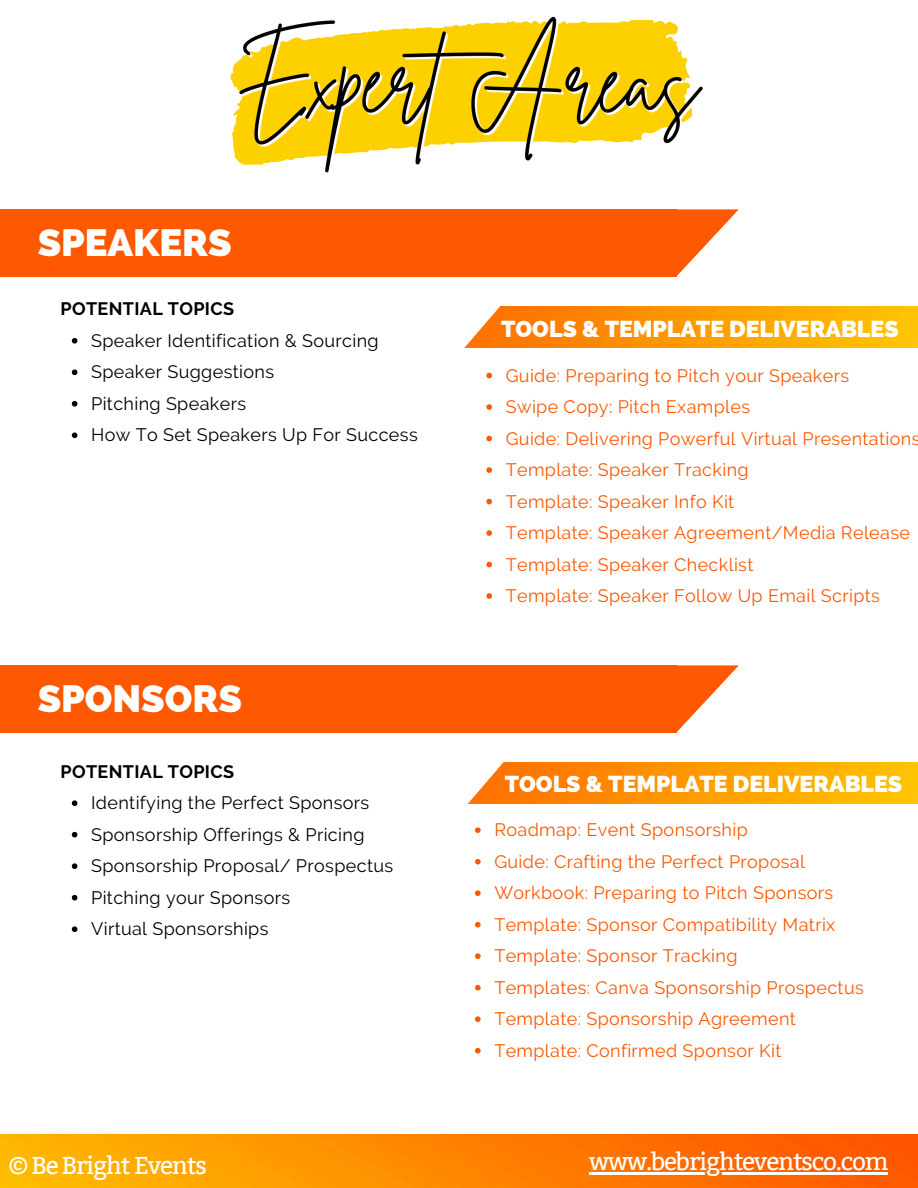
<style>
.page{position:relative;width:918px;height:1188px;background:#fff}
.page>*{position:absolute;margin:0;border:0;box-sizing:border-box;transform-origin:0 0}
.t1{font:800 38.1px "Raleway";color:#fff}
.t2{font:24.3px "Bitter";letter-spacing:-.05em;color:#fff}
.t3{font:800 23.1px "Raleway";color:#fff}
.t4{font:18px "Raleway";letter-spacing:.02em;color:#fe5800}
.t5{font:18px "Raleway";letter-spacing:.02em;color:#000}
.t6{font:700 18px "Raleway";letter-spacing:.02em;color:#000}
</style>
<div class="page">
<img style="left:0;top:1134px;width:918px;height:54px">
<div style="left:0;top:665px;width:677px;height:68px;background:#fe5800"></div>
<svg style="left:677px;top:665px;width:62px;height:67px"></svg>
<svg style="left:72px;top:800px;width:5px;height:6px"></svg>
<svg style="left:72px;top:832px;width:5px;height:6px"></svg>
<svg style="left:72px;top:863px;width:5px;height:6px"></svg>
<svg style="left:72px;top:895px;width:5px;height:6px"></svg>
<svg style="left:72px;top:926px;width:5px;height:6px"></svg>
<div style="left:0;top:209px;width:677px;height:68px;background:#fe5800"></div>
<svg style="left:677px;top:209px;width:62px;height:67px"></svg>
<svg style="left:72px;top:338px;width:5px;height:6px"></svg>
<svg style="left:72px;top:369px;width:5px;height:6px"></svg>
<svg style="left:72px;top:401px;width:5px;height:6px"></svg>
<svg style="left:72px;top:432px;width:5px;height:6px"></svg>
<img style="left:510px;top:762px;width:408px;height:42px">
<svg style="left:467px;top:762px;width:43px;height:42px"></svg>
<img style="left:506px;top:306px;width:412px;height:42px">
<svg style="left:464px;top:306px;width:42px;height:42px"></svg>
<img style="left:236px;top:16px;width:467px;height:157px">
<hr style="left:589px;top:1173px;width:299px;height:2px;background:#fff">
<svg style="left:475px;top:827px;width:6px;height:6px"></svg>
<svg style="left:475px;top:859px;width:6px;height:6px"></svg>
<svg style="left:475px;top:890px;width:6px;height:6px"></svg>
<svg style="left:475px;top:922px;width:6px;height:6px"></svg>
<svg style="left:475px;top:953px;width:6px;height:6px"></svg>
<svg style="left:475px;top:985px;width:6px;height:6px"></svg>
<svg style="left:475px;top:1016px;width:6px;height:6px"></svg>
<svg style="left:475px;top:1048px;width:6px;height:6px"></svg>
<svg style="left:486px;top:373px;width:6px;height:5px"></svg>
<svg style="left:486px;top:404px;width:6px;height:6px"></svg>
<svg style="left:486px;top:436px;width:6px;height:5px"></svg>
<svg style="left:486px;top:467px;width:6px;height:6px"></svg>
<svg style="left:486px;top:499px;width:6px;height:5px"></svg>
<svg style="left:486px;top:530px;width:6px;height:6px"></svg>
<svg style="left:486px;top:562px;width:6px;height:5px"></svg>
<svg style="left:486px;top:593px;width:6px;height:6px"></svg>
<p class="t1" style="left:38px;top:220px;width:196px">SPEAKERS</p>
<p class="t6" style="left:61px;top:299px;width:175px">POTENTIAL TOPICS</p>
<p class="t5" style="left:91px;top:330px;width:289px">Speaker Identification &amp; Sourcing</p>
<p class="t5" style="left:91px;top:362px;width:185px">Speaker Suggestions</p>
<p class="t5" style="left:91px;top:393px;width:157px">Pitching Speakers</p>
<p class="t5" style="left:91px;top:425px;width:328px">How To Set Speakers Up For Success</p>
<p class="t1" style="left:38px;top:676px;width:206px">SPONSORS</p>
<p class="t6" style="left:61px;top:761px;width:175px">POTENTIAL TOPICS</p>
<p class="t5" style="left:91px;top:792px;width:280px">Identifying the Perfect Sponsors</p>
<p class="t5" style="left:91px;top:824px;width:275px">Sponsorship Offerings &amp; Pricing</p>
<p class="t5" style="left:91px;top:855px;width:304px">Sponsorship Proposal/ Prospectus</p>
<p class="t5" style="left:91px;top:887px;width:201px">Pitching your Sponsors</p>
<p class="t5" style="left:91px;top:918px;width:179px">Virtual Sponsorships</p>
<p class="t3" style="left:501px;top:315px;width:399px">TOOLS &amp; TEMPLATE DELIVERABLES</p>
<p class="t4" style="left:506px;top:365px;width:345px">Guide: Preparing to Pitch your Speakers</p>
<p class="t4" style="left:506px;top:396px;width:246px">Swipe Copy: Pitch Examples</p>
<p class="t4" style="left:506px;top:428px;width:416px">Guide: Delivering Powerful Virtual Presentations</p>
<p class="t4" style="left:506px;top:459px;width:244px">Template: Speaker Tracking</p>
<p class="t4" style="left:506px;top:491px;width:230px">Template: Speaker Info Kit</p>
<p class="t4" style="left:506px;top:522px;width:406px">Template: Speaker Agreement/Media Release</p>
<p class="t4" style="left:506px;top:554px;width:249px">Template: Speaker Checklist</p>
<p class="t4" style="left:506px;top:585px;width:376px">Template: Speaker Follow Up Email Scripts</p>
<p class="t3" style="left:505px;top:771px;width:399px">TOOLS &amp; TEMPLATE DELIVERABLES</p>
<p class="t4" style="left:494px;top:819px;width:255px">Roadmap: Event Sponsorship</p>
<p class="t4" style="left:494px;top:851px;width:312px">Guide: Crafting the Perfect Proposal</p>
<p class="t4" style="left:494px;top:882px;width:341px">Workbook: Preparing to Pitch Sponsors</p>
<p class="t4" style="left:494px;top:914px;width:343px">Template: Sponsor Compatibility Matrix</p>
<p class="t4" style="left:494px;top:945px;width:245px">Template: Sponsor Tracking</p>
<p class="t4" style="left:494px;top:977px;width:371px">Templates: Canva Sponsorship Prospectus</p>
<p class="t4" style="left:494px;top:1008px;width:303px">Template: Sponsorship Agreement</p>
<p class="t4" style="left:494px;top:1040px;width:289px">Template: Confirmed Sponsor Kit</p>
<p class="t2" style="left:8px;top:1151px;width:200px">© Be Bright Events</p>
<p class="t2" style="left:589px;top:1148px;width:301px">www.bebrighteventsco.com</p>
</div>
